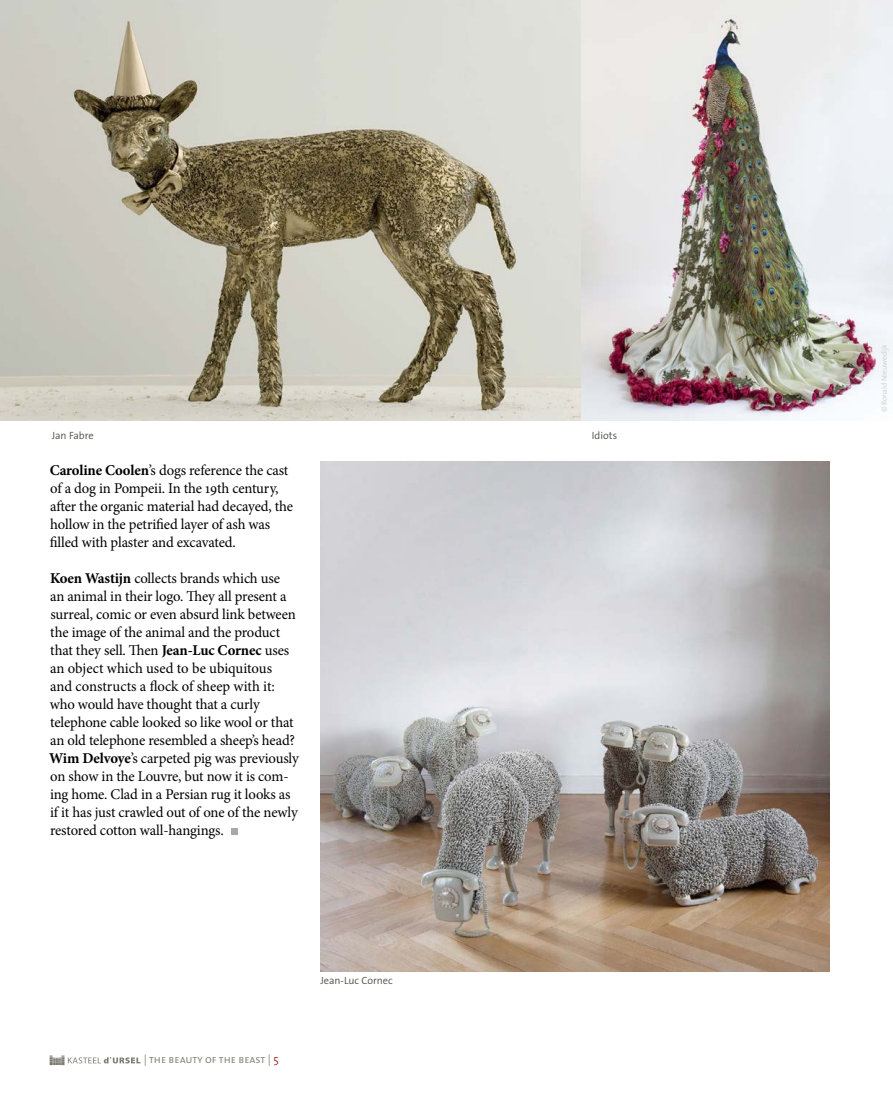
<style>
.page{position:relative;width:893px;height:1106px;background:#fff}
.page>*{position:absolute;margin:0;border:0;box-sizing:border-box;transform-origin:0 0}
.t1{font:15px/18px "Minion Pro";letter-spacing:-.01em;color:#000}
.t2{font:11.25px "The Sans Semi Light Caps";color:#7c7c72}
.t3{font:300 10.5px "The Sans";color:#4b4e43}
.t4{font:300 7.5px "The Sans";color:#ceccc9}
.s1{font-weight:700}
.s2{font-family:"The Sans";font-weight:300;color:#9b1b19}
</style>
<div class="page">
<div style="left:231px;top:828px;width:7px;height:7px;background:#a8a8a8"></div>
<img style="left:0;top:0;width:893px;height:420px">
<img style="left:321px;top:462px;width:509px;height:509px">
<svg style="left:50px;top:1055px;width:90px;height:10px"></svg>
<p class="t3" style="left:52px;top:426px;width:43px">Jan Fabre</p>
<p class="t3" style="left:592px;top:426px;width:27px">Idiots</p>
<p class="t1" style="left:50px;top:461px;width:245px"><span class="s1">Caroline Coolen</span>’s dogs reference the cast of a dog in Pompeii. In the 19th century, after the organic material had decayed, the hollow in the petrified layer of ash was filled with plaster and excavated.</p>
<p class="t1" style="left:49px;top:569px;width:251px"><span class="s1">Koen Wastijn</span> collects brands which use<br>an animal in their logo. They all present a surreal, comic or even absurd link between the image of the animal and the product that they sell. Then <span class="s1">Jean-Luc Cornec</span> uses an object which used to be ubiquitous<br>and constructs a flock of sheep with it: who would have thought that a curly telephone cable looked so like wool or that an old telephone resembled a sheep’s head?<br><span class="s1">Wim Delvoye</span>’s carpeted pig was previously on show in the Louvre, but now it is com&shy;ing home. Clad in a Persian rug it looks as if it has just crawled out of one of the newly restored cotton wall-hangings.</p>
<p class="t2" style="left:144px;top:1050px;width:136px">| the beauty of the beast | <span class="s2">5</span></p>
<p class="t3" style="left:320px;top:971px;width:74px">Jean-Luc Cornec</p>
<p class="t4" style="left:878px;top:412px;width:69px;rotate:-90deg">© Ronald Nieuwedijk</p>
</div>
